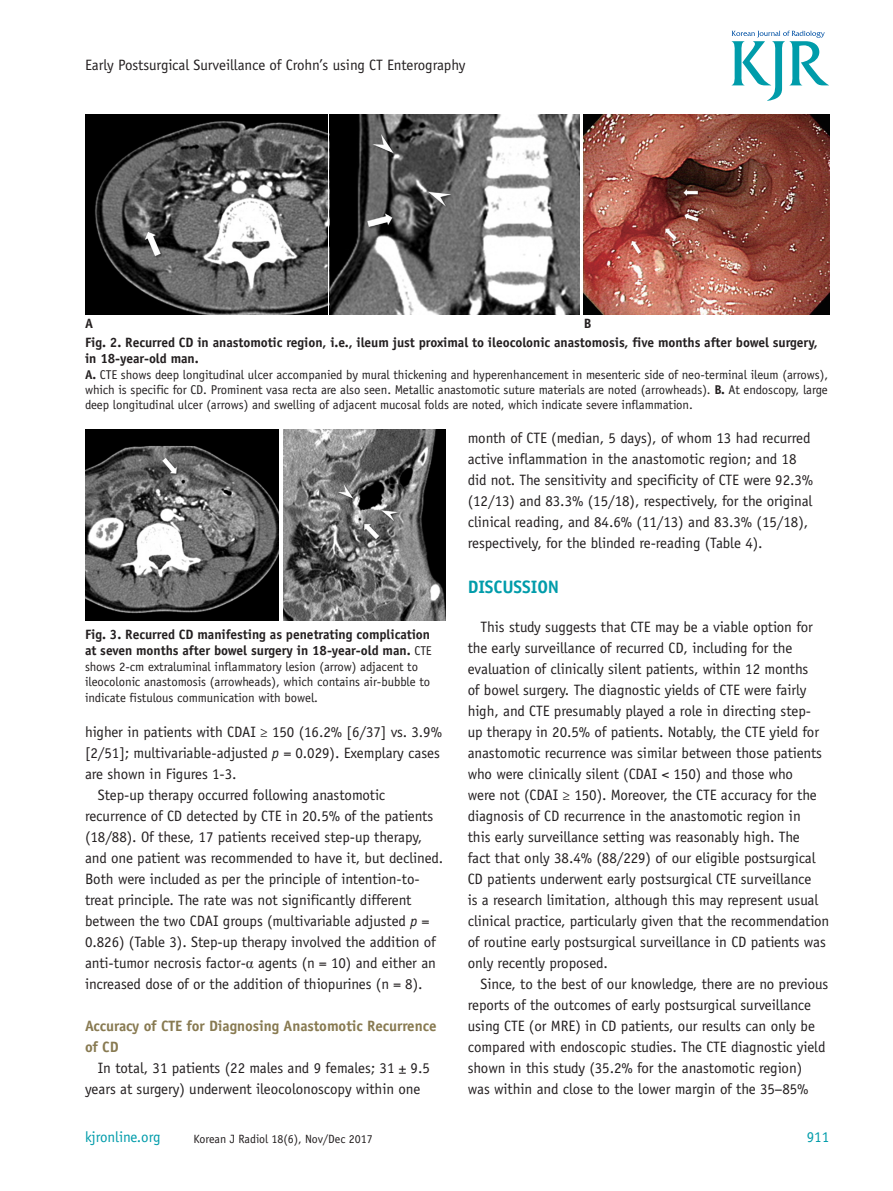
<style>
.page{position:relative;width:893px;height:1191px;background:#fff}
.page>*{position:absolute;margin:0;border:0;box-sizing:border-box;transform-origin:0 0}
.큰제목{font:700 18px "Officina Sans Std";letter-spacing:-.005em;color:#009caa}
.본문{font:15px/21px "Officina Sans Std";letter-spacing:-.005em;color:#231f20}
._1_제목{font:700 15px/21px "Officina Sans Std";letter-spacing:-.005em;color:#887a51}
.t1{font:15px "Officina Sans Std";letter-spacing:-.005em;color:#009caa}
.그림제목{font:700 13.5px/16.2px "Officina Sans Std";letter-spacing:-.005em;color:#231f20}
.그림제목1{font:12.75px/15.3px "Officina Sans Std";letter-spacing:-.005em;color:#231f20;text-align:justify}
.그림제목-2{font:12.75px/15.3px "Officina Sans Std";letter-spacing:-.005em;color:#231f20}
.t2{font:12px "Officina Sans Std";letter-spacing:-.005em;color:#231f20}
.s1{font-weight:700}
.s2{font-weight:400;font-size:12.75px}
.s3{font-style:italic}
.s4{font-family:"Times New Roman"}
</style>
<div class="page">
<svg style="left:732px;top:31px;width:97px;height:70px"></svg>
<img style="left:85px;top:115px;width:242px;height:200px">
<img style="left:330px;top:115px;width:249px;height:200px">
<img style="left:584px;top:115px;width:245px;height:200px">
<img style="left:85px;top:429px;width:194px;height:191px">
<img style="left:283px;top:429px;width:163px;height:191px">
<p class="본문" style="left:85px;top:54px;width:382px">Early Postsurgical Surveillance of Crohn’s using CT Enterography</p>
<p class="그림제목" style="left:85px;top:315px;width:10px">A</p>
<p class="그림제목" style="left:584px;top:315px;width:9px">B</p>
<p class="그림제목" style="left:85px;top:334px;width:734px">Fig. 2. Recurred CD in anastomotic region, i.e., ileum just proximal to ileocolonic anastomosis, five months after bowel surgery, in 18-year-old man.</p>
<p class="그림제목1" style="left:85px;top:367px;width:745px"><span class="s1">A.</span> CTE shows deep longitudinal ulcer accompanied by mural thickening and hyperenhancement in mesenteric side of neo-terminal ileum (arrows), which is specific for CD. Prominent vasa recta are also seen. Metallic anastomotic suture materials are noted (arrowheads). <span class="s1">B.</span> At endoscopy, large deep longitudinal ulcer (arrows) and swelling of adjacent mucosal folds are noted, which indicate severe inflammation.</p>
<p class="그림제목" style="left:85px;top:626px;width:348px">Fig. 3. Recurred CD manifesting as penetrating complication at seven months after bowel surgery in 18-year-old man. <span class="s2">CTE</span></p>
<p class="그림제목-2" style="left:85px;top:659px;width:347px">shows 2-cm extraluminal inflammatory lesion (arrow) adjacent to ileocolonic anastomosis (arrowheads), which contains air-bubble to indicate fistulous communication with bowel.</p>
<p class="본문" style="left:85px;top:721px;width:359px">higher in patients with CDAI ≥ 150 (16.2% [6/37] vs. 3.9% [2/51]; multivariable-adjusted <span class="s3">p</span> = 0.029). Exemplary cases are shown in Figures 1-3.</p>
<p class="본문" style="left:85px;top:784px;width:360px;text-indent:13px">Step-up therapy occurred following anastomotic recurrence of CD detected by CTE in 20.5% of the patients (18/88). Of these, 17 patients received step-up therapy, and one patient was recommended to have it, but declined.<br>Both were included as per the principle of intention-to&shy;treat principle. The rate was not significantly different between the two CDAI groups (multivariable adjusted <span class="s3">p</span> = 0.826) (Table 3). Step-up therapy involved the addition of anti-tumor necrosis factor-<span class="s4">α</span> agents (n = 10) and either an increased dose of or the addition of thiopurines (n = 8).</p>
<p class="_1_제목" style="left:85px;top:1015px;width:353px">Accuracy of CTE for Diagnosing Anastomotic Recurrence of CD</p>
<p class="본문" style="left:85px;top:1057px;width:346px;text-indent:13px">In total, 31 patients (22 males and 9 females; 31 ± 9.5 years at surgery) underwent ileocolonoscopy within one</p>
<p class="t1" style="left:85px;top:1128px;width:77px">kjronline.org</p>
<p class="t2" style="left:194px;top:1132px;width:181px">Korean J Radiol 18(6), Nov/Dec 2017</p>
<p class="본문" style="left:468px;top:427px;width:347px">month of CTE (median, 5 days), of whom 13 had recurred active inflammation in the anastomotic region; and 18 did not. The sensitivity and specificity of CTE were 92.3% (12/13) and 83.3% (15/18), respectively, for the original clinical reading, and 84.6% (11/13) and 83.3% (15/18), respectively, for the blinded re-reading (Table 4).</p>
<p class="큰제목" style="left:468px;top:575px;width:93px">DISCUSSION</p>
<p class="본문" style="left:468px;top:616px;width:363px;text-indent:13px">This study suggests that CTE may be a viable option for the early surveillance of recurred CD, including for the evaluation of clinically silent patients, within 12 months<br>of bowel surgery. The diagnostic yields of CTE were fairly high, and CTE presumably played a role in directing step&shy;up therapy in 20.5% of patients. Notably, the CTE yield for anastomotic recurrence was similar between those patients who were clinically silent (CDAI &lt; 150) and those who<br>were not (CDAI ≥ 150). Moreover, the CTE accuracy for the diagnosis of CD recurrence in the anastomotic region in<br>this early surveillance setting was reasonably high. The<br>fact that only 38.4% (88/229) of our eligible postsurgical CD patients underwent early postsurgical CTE surveillance<br>is a research limitation, although this may represent usual clinical practice, particularly given that the recommendation of routine early postsurgical surveillance in CD patients was only recently proposed.</p>
<p class="본문" style="left:468px;top:973px;width:362px;text-indent:13px">Since, to the best of our knowledge, there are no previous reports of the outcomes of early postsurgical surveillance using CTE (or MRE) in CD patients, our results can only be compared with endoscopic studies. The CTE diagnostic yield shown in this study (35.2% for the anastomotic region)<br>was within and close to the lower margin of the 35−85%</p>
<p class="t1" style="left:807px;top:1128px;width:24px">911</p>
</div>
